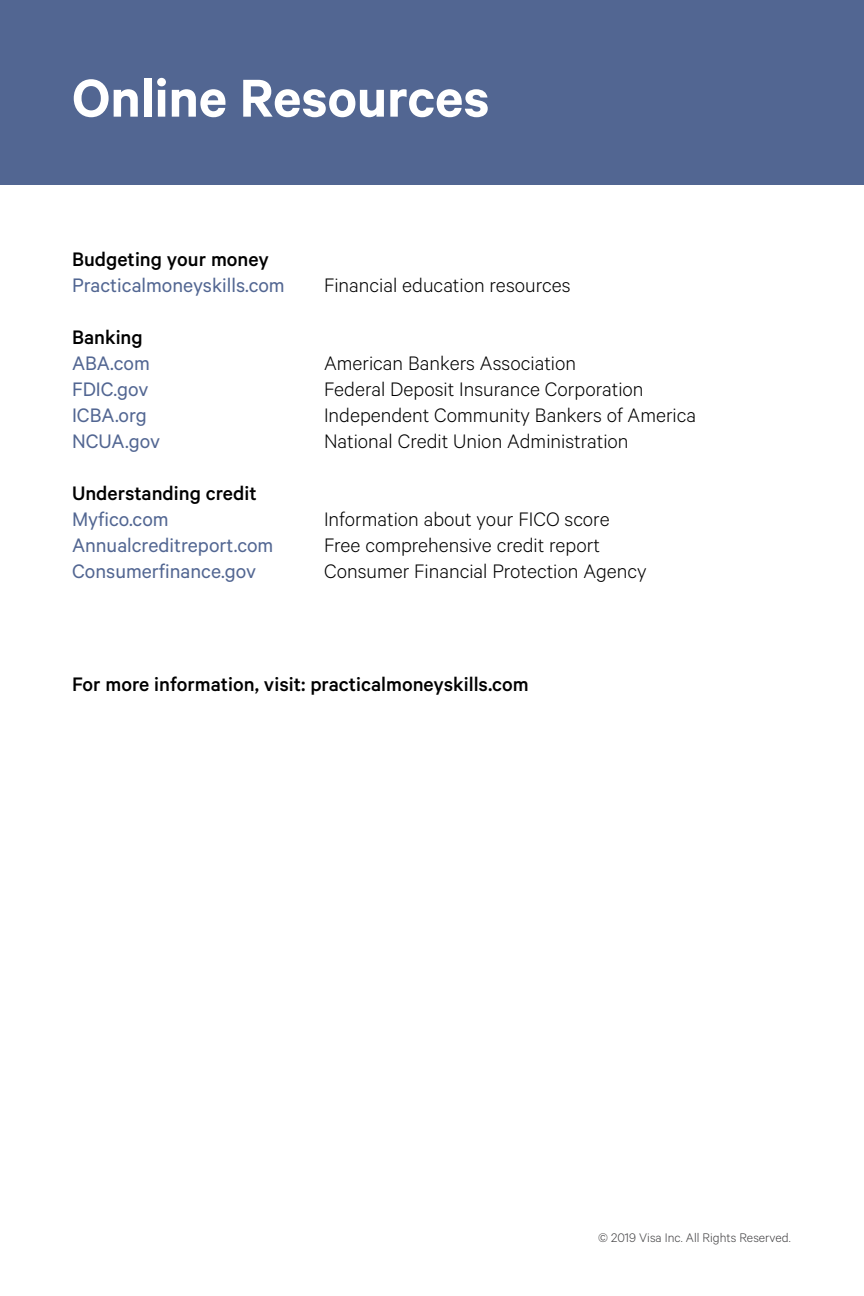
<style>
.page{position:relative;width:864px;height:1296px;background:#fff}
.page>*{position:absolute;margin:0;border:0;box-sizing:border-box;transform-origin:0 0}
.t1{font:600 60px "Calibre";color:#fff}
.t2{font:300 22px "Calibre";color:#000}
.t3{font:22px "Calibre";color:#526692}
.t4{font:500 22px "Calibre";color:#000}
.t5{font:300 14px "Calibre";color:#414042}
</style>
<div class="page">
<div style="left:0;top:0;width:864px;height:186px;background:#526692"></div>
<h1 class="t1" style="left:72px;top:62px;width:419px">Online Resources</h1>
<p class="t4" style="left:72px;top:247px;width:198px">Budgeting your money</p>
<p class="t3" style="left:72px;top:273px;width:214px">Practicalmoneyskills.com</p>
<p class="t2" style="left:324px;top:273px;width:248px">Financial education resources</p>
<p class="t4" style="left:72px;top:325px;width:72px">Banking</p>
<p class="t3" style="left:72px;top:351px;width:79px">ABA.com</p>
<p class="t2" style="left:324px;top:351px;width:254px">American Bankers Association</p>
<p class="t3" style="left:72px;top:377px;width:78px">FDIC.gov</p>
<p class="t2" style="left:324px;top:377px;width:321px">Federal Deposit Insurance Corporation</p>
<p class="t3" style="left:72px;top:403px;width:76px">ICBA.org</p>
<p class="t2" style="left:324px;top:403px;width:374px">Independent Community Bankers of America</p>
<p class="t3" style="left:72px;top:429px;width:90px">NCUA.gov</p>
<p class="t2" style="left:324px;top:429px;width:306px">National Credit Union Administration</p>
<p class="t4" style="left:72px;top:481px;width:186px">Understanding credit</p>
<p class="t3" style="left:72px;top:507px;width:98px">Myfico.com</p>
<p class="t2" style="left:324px;top:507px;width:287px">Information about your FICO score</p>
<p class="t3" style="left:72px;top:533px;width:203px">Annualcreditreport.com</p>
<p class="t2" style="left:324px;top:533px;width:277px">Free comprehensive credit report</p>
<p class="t3" style="left:72px;top:559px;width:186px">Consumerfinance.gov</p>
<p class="t2" style="left:324px;top:559px;width:324px">Consumer Financial Protection Agency</p>
<p class="t4" style="left:72px;top:672px;width:458px">For more information, visit: practicalmoneyskills.com</p>
<p class="t5" style="left:598px;top:1230px;width:194px">© 2019 Visa Inc. All Rights Reserved.</p>
</div>
